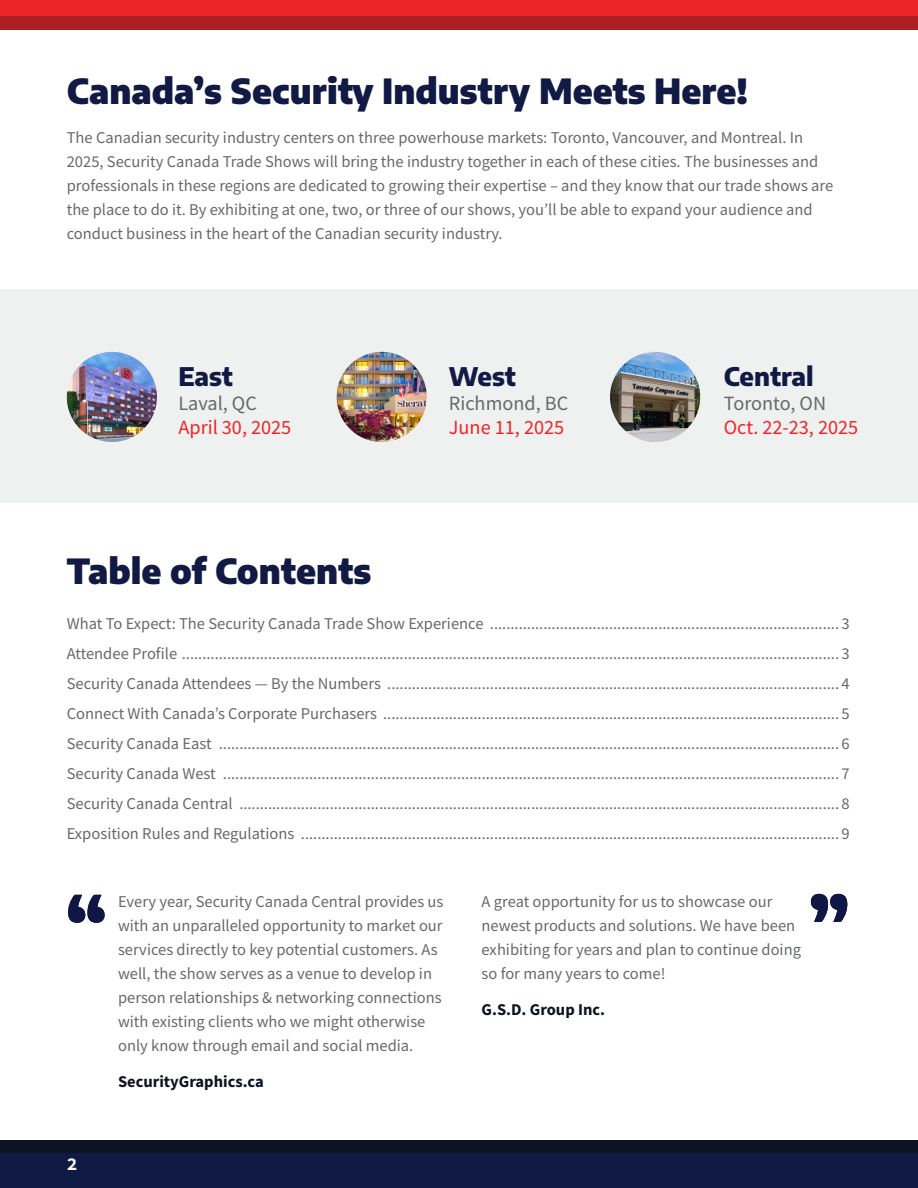
<style>
.page{position:relative;width:918px;height:1188px;background:#fff}
.page>*{position:absolute;margin:0;border:0;box-sizing:border-box;transform-origin:0 0}
.t1{font:900 34.5px "Encode Sans";color:#111a44}
.t2{font:800 25.5px "Encode Sans";letter-spacing:-.005em;color:#111a44}
.t3{font:20.25px "Source Sans Pro";color:#ee2526}
.t4{font:20.25px "Source Sans Pro";color:#676969}
.t5{font:700 18px "Source Code Pro";color:#fff}
.t6{font:16.5px/24px "Source Sans Pro";color:#676969}
.t7{font:700 16.5px "Source Sans Pro";color:#0c1322}
</style>
<div class="page">
<div style="left:0;top:0;width:918px;height:30px;background:#ee2526"></div>
<div style="left:0;top:16px;width:918px;height:14px;background:#ad1f23"></div>
<div style="left:0;top:1140px;width:918px;height:14px;background:#0c1322"></div>
<div style="left:0;top:1154px;width:918px;height:34px;background:#111a44"></div>
<div style="left:0;top:289px;width:918px;height:214px;background:#eff0f0"></div>
<img style="left:67px;top:352px;width:90px;height:90px;border-radius:45px">
<img style="left:337px;top:352px;width:90px;height:90px;border-radius:45px">
<img style="left:610px;top:352px;width:90px;height:90px;border-radius:45px">
<svg style="left:68px;top:895px;width:37px;height:28px"></svg>
<svg style="left:810px;top:894px;width:38px;height:28px"></svg>
<h1 class="t1" style="left:67px;top:63px;width:683px">Canada’s Security Industry Meets Here!</h1>
<p class="t6" style="left:67px;top:126px;width:768px">The Canadian security industry centers on three powerhouse markets: Toronto, Vancouver, and Montreal. In 2025, Security Canada Trade Shows will bring the industry together in each of these cities. The businesses and professionals in these regions are dedicated to growing their expertise – and they know that our trade shows are the place to do it. By exhibiting at one, two, or three of our shows, you’ll be able to expand your audience and conduct business in the heart of the Canadian security industry.</p>
<h2 class="t2" style="left:178px;top:357px;width:56px">East</h2>
<p class="t4" style="left:178px;top:390px;width:80px">Laval, QC</p>
<p class="t3" style="left:178px;top:415px;width:114px">April 30, 2025</p>
<h1 class="t1" style="left:67px;top:544px;width:306px">Table of Contents</h1>
<h2 class="t2" style="left:449px;top:357px;width:68px">West</h2>
<p class="t4" style="left:449px;top:390px;width:121px">Richmond, BC</p>
<p class="t3" style="left:449px;top:415px;width:117px">June 11, 2025</p>
<h2 class="t2" style="left:724px;top:357px;width:91px">Central</h2>
<p class="t4" style="left:724px;top:390px;width:104px">Toronto, ON</p>
<p class="t3" style="left:724px;top:415px;width:136px">Oct. 22-23, 2025</p>
<p class="t6" style="left:67px;top:608px;width:785px;line-height:30px;text-align:justify">What To Expect: The Security Canada Trade Show Experience ..................................................................................... 3<br>Attendee Profile ................................................................................................................................................................ 3<br>Security Canada Attendees — By the Numbers .............................................................................................................. 4<br>Connect With Canada’s Corporate Purchasers ............................................................................................................... 5<br>Security Canada East ....................................................................................................................................................... 6<br>Security Canada West ...................................................................................................................................................... 7<br>Security Canada Central .................................................................................................................................................. 8<br>Exposition Rules and Regulations ................................................................................................................................... 9</p>
<p class="t5" style="left:67px;top:1151px;width:12px">2</p>
<p class="t6" style="left:118px;top:890px;width:327px">Every year, Security Canada Central provides us with an unparalleled opportunity to market our services directly to key potential customers. As well, the show serves as a venue to develop in person relationships &amp; networking connections with existing clients who we might otherwise only know through email and social media.</p>
<p class="t7" style="left:118px;top:1070px;width:147px">SecurityGraphics.ca</p>
<p class="t6" style="left:482px;top:890px;width:321px">A great opportunity for us to showcase our newest products and solutions. We have been exhibiting for years and plan to continue doing so for many years to come!</p>
<p class="t7" style="left:482px;top:999px;width:125px">G.S.D. Group Inc.</p>
</div>
